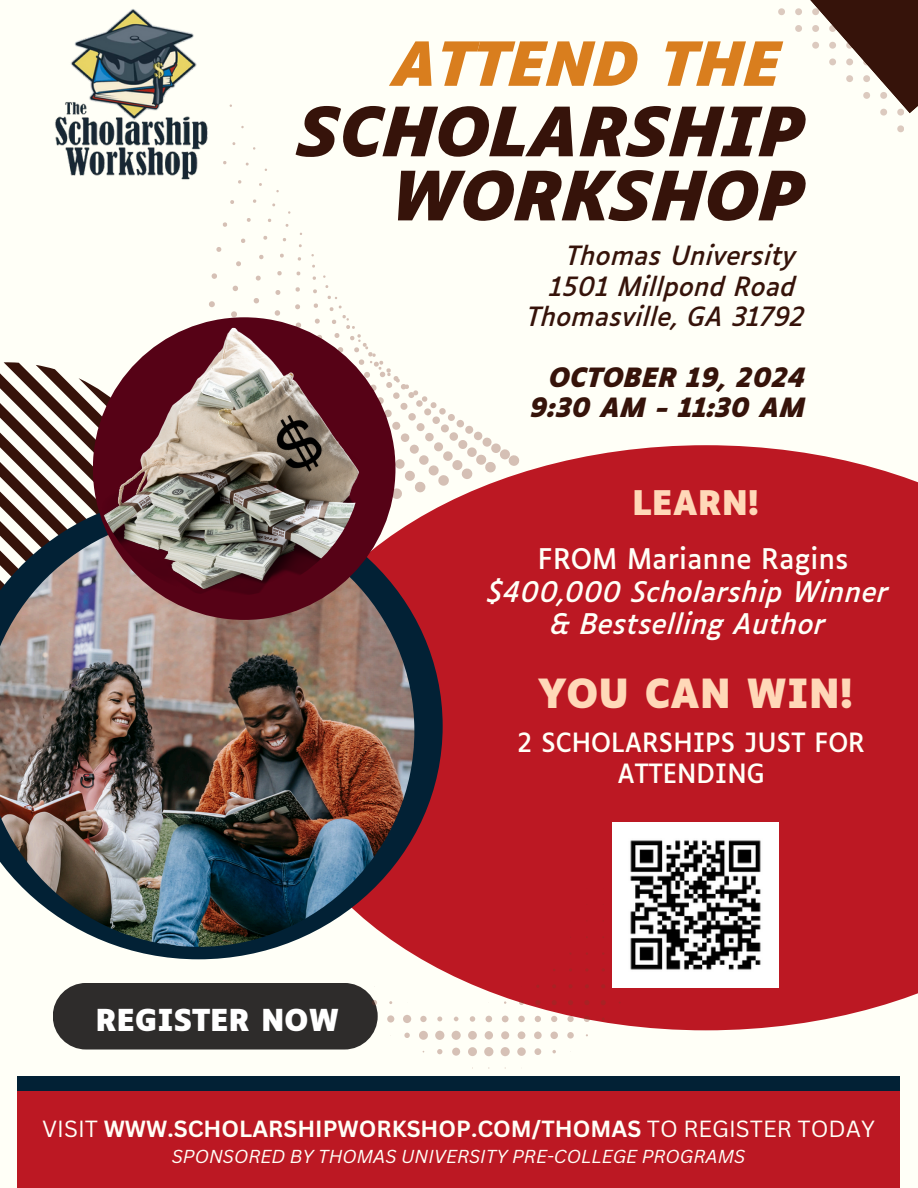
<style>
.page{position:relative;width:918px;height:1188px;background:#fffff7}
.page>*{position:absolute;margin:0;border:0;box-sizing:border-box;transform-origin:0 0}
.t1{font:italic 700 65.1px/64.2px "Luciole";color:#36130a;text-align:right}
.t2{font:italic 700 58.2px "Luciole";color:#d97e1e}
.t3{font:700 38.4px "Luciole";color:#ffd8b8}
.t4{font:700 32.4px "Luciole";color:#ffd8b8}
.t5{font:700 28.95px "Luciole";color:#fff}
.t6{font:italic 27.15px/32.5px "Luciole";color:#fffff7;text-align:center}
.t7{font:27.15px "Luciole";color:#fffff7}
.t8{font:italic 25.35px "Luciole";color:#36130a}
.t9{font:25.35px/30.3px "Luciole";color:#fffff7;text-align:center}
.t10{font:italic 700 25.35px "Luciole";color:#36130a}
.t11{font:700 22.8px "Canva Sans";color:#fffff7}
.t12{font:italic 18.3px "Canva Sans";color:#fffff7}
.s1{font-weight:400}
</style>
<div class="page">
<svg style="left:0;top:104px;width:499px;height:389px"></svg>
<div style="left:350px;top:445px;width:568px;height:585px;background:#bc1823"></div>
<svg style="left:0;top:493px;width:443px;height:466px"></svg>
<img style="left:0;top:515px;width:414px;height:432px">
<div style="left:93px;top:317px;width:302px;height:303px;background:#560216;border-radius:50%"></div>
<img style="left:93px;top:328px;width:269px;height:269px;border-radius:50%">
<div style="left:53px;top:983px;width:325px;height:67px;background:#2e2c2b;border-radius:33px"></div>
<div style="left:18px;top:1076px;width:882px;height:48px;background:#022135"></div>
<div style="left:18px;top:1092px;width:882px;height:96px;background:#bc1823"></div>
<svg style="left:897px;top:125px;width:7px;height:7px"></svg>
<svg style="left:778px;top:8px;width:7px;height:7px"></svg>
<svg style="left:795px;top:0;width:123px;height:116px"></svg>
<svg style="left:358px;top:839px;width:294px;height:230px;fill:#bc1823"></svg>
<img style="left:53px;top:9px;width:157px;height:174px">
<img style="left:613px;top:822px;width:165px;height:166px">
<p class="t2" style="left:392px;top:40px;width:390px">ATTEND THE</p>
<p class="t1" style="left:297px;top:106px;width:508px">SCHOLARSHIP<br>WORKSHOP</p>
<p class="t8" style="left:567px;top:245px;width:231px">Thomas University</p>
<p class="t8" style="left:550px;top:276px;width:248px">1501 Millpond Road</p>
<h4 class="t8" style="left:527px;top:306px;width:279px">Thomasville, GA 31792</h4>
<h6 class="t10" style="left:549px;top:367px;width:258px">OCTOBER 19, 2024</h6>
<p class="t10" style="left:529px;top:397px;width:277px">9:30 AM - 11:30 AM</p>
<h3 class="t4" style="left:632px;top:490px;width:128px">LEARN!</h3>
<p class="t7" style="left:538px;top:548px;width:312px">FROM Marianne Ragins</p>
<p class="t6" style="left:488px;top:578px;width:403px">$400,000 Scholarship Winner &amp; Bestselling Author</p>
<p class="t5" style="left:95px;top:1008px;width:246px">REGISTER NOW</p>
<p class="t3" style="left:539px;top:677px;width:316px">YOU CAN WIN!</p>
<p class="t9" style="left:518px;top:730px;width:349px">2 SCHOLARSHIPS JUST FOR<br>ATTENDING</p>
<h2 class="t11" style="left:42px;top:1112px;width:834px"><span class="s1">VISIT</span> WWW.SCHOLARSHIPWORKSHOP.COM/THOMAS <span class="s1">TO REGISTER TODAY</span></h2>
<h1 class="t12" style="left:172px;top:1143px;width:575px">SPONSORED BY THOMAS UNIVERSITY PRE-COLLEGE PROGRAMS</h1>
</div>
